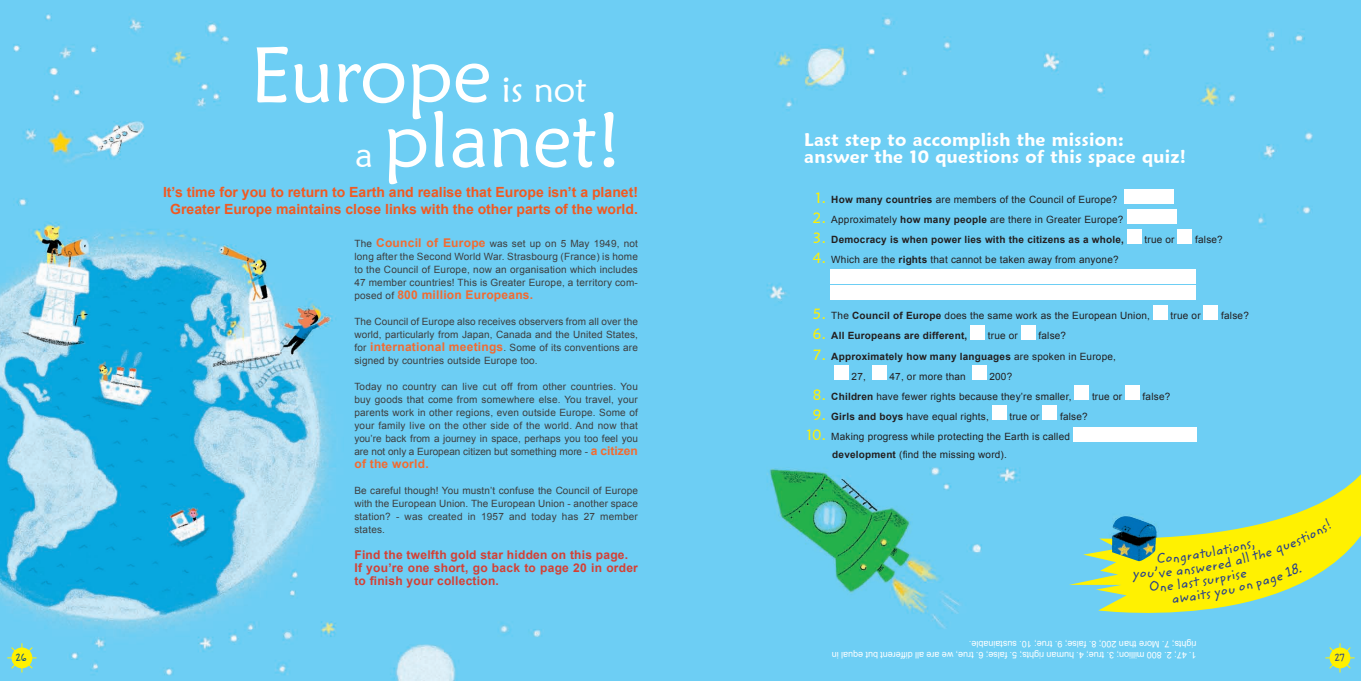
<style>
.page{position:relative;width:1361px;height:681px;background:#fff}
.page>*{position:absolute;margin:0;border:0;box-sizing:border-box;transform-origin:0 0}
.t1{font:78.6px/64.9px "Maiandra GD";color:#fff}
.t2{font:600 18px/17px "Maiandra GD";letter-spacing:.02em;color:#fff}
.t3{font:700 14px/17px "Arial";color:#f15921;text-align:center}
.t4{font:14px "Flik";color:#253f8e}
.t5{font:700 12px/13px "Arial";letter-spacing:.02em;color:#d53f33}
.t6{font:700 12px "Arial";letter-spacing:.02em;color:#f26a30}
.t7{font:11px "Flik";color:#014990}
.t8{font:11px "Flik";color:#253f8e}
.t9{font:10px/13px "Arial";letter-spacing:.02em;color:#3e3e3f;text-align:justify}
.t10{font:10px/18px "Arial";letter-spacing:.02em;color:#231f20}
.t11{font:700 10px/20px "Arial";letter-spacing:.02em;color:#231f20}
.t12{font:9px/11px "Arial";color:#fff}
.s1{font-size:35.7px}
.s2{font-weight:700;font-size:12px;color:#f26a30}
.s3{font-weight:400;font-size:10px;color:#3e3e3f}
.s4{font-family:"Maiandra GD";font-size:15px;color:#fff101}
.s5{font-weight:700}
.s6{font-family:"Maiandra GD";font-weight:400;font-size:15px;color:#fff101}
.s7{font-weight:400}
</style>
<div class="page">
<img style="left:0;top:0;width:1361px;height:680px">
<div style="left:1069px;top:306px;width:292px;height:336px;background:#6dcef4"></div>
<div style="left:1123px;top:189px;width:50px;height:14px;background:#fff"></div>
<div style="left:1126px;top:209px;width:50px;height:14px;background:#fff"></div>
<div style="left:1127px;top:229px;width:14px;height:14px;background:#fff"></div>
<div style="left:1178px;top:229px;width:14px;height:14px;background:#fff"></div>
<div style="left:830px;top:269px;width:365px;height:14px;background:#fff"></div>
<div style="left:830px;top:285px;width:365px;height:14px;background:#fff"></div>
<div style="left:1153px;top:305px;width:14px;height:14px;background:#fff"></div>
<div style="left:1204px;top:305px;width:14px;height:14px;background:#fff"></div>
<div style="left:970px;top:325px;width:14px;height:14px;background:#fff"></div>
<div style="left:1021px;top:325px;width:14px;height:14px;background:#fff"></div>
<div style="left:834px;top:365px;width:14px;height:14px;background:#fff"></div>
<div style="left:872px;top:365px;width:14px;height:14px;background:#fff"></div>
<div style="left:972px;top:365px;width:14px;height:14px;background:#fff"></div>
<div style="left:1074px;top:385px;width:15px;height:14px;background:#fff"></div>
<div style="left:1125px;top:385px;width:14px;height:14px;background:#fff"></div>
<div style="left:992px;top:405px;width:14px;height:14px;background:#fff"></div>
<div style="left:1042px;top:405px;width:15px;height:14px;background:#fff"></div>
<div style="left:1073px;top:427px;width:123px;height:14px;background:#fff"></div>
<svg style="left:1325px;top:643px;width:29px;height:29px"></svg>
<hr style="left:7px;top:657px;width:30px;height:1px;background:#fff101">
<svg style="left:10px;top:643px;width:24px;height:29px"></svg>
<img style="left:1112px;top:516px;width:44px;height:45px">
<svg style="left:1140px;top:518px;width:192px;height:85px;background:#dce532"></svg>
<h1 class="t1" style="left:355px;top:41px;width:267px;text-indent:-105px">Europe <span class="s1">is not a</span> planet!</h1>
<h3 class="t3" style="left:163px;top:183px;width:476px">It’s time for you to return to Earth and realise that Europe isn’t a planet!<br>Greater Europe maintains close links with the other parts of the world.</h3>
<p class="t9" style="left:354px;top:237px;width:285px">The <span class="s2">Council of Europe</span> was set up on 5 May 1949, not long after the Second World War. Strasbourg (France) is home to the Council of Europe, now an organisation which includes 47 member countries! This is Greater Europe, a territory com-</p>
<p class="t6" style="left:354px;top:286px;width:180px"><span class="s3">posed of</span> 800 million Europeans.</p>
<p class="t9" style="left:354px;top:315px;width:285px">The Council of Europe also receives observers from all over the world, particularly from Japan, Canada and the United States, for <span class="s2">international meetings</span>. Some of its conventions are signed by countries outside Europe too.</p>
<p class="t9" style="left:354px;top:380px;width:285px">Today no country can live cut off from other countries. You buy goods that come from somewhere else. You travel, your parents work in other regions, even outside Europe. Some of your family live on the other side of the world. And now that you’re back from a journey in space, perhaps you too feel you are not only a European citizen but something more - <span class="s2">a citizen</span></p>
<p class="t6" style="left:354px;top:455px;width:76px">of the world.</p>
<p class="t9" style="left:354px;top:484px;width:285px">Be careful though! You mustn’t confuse the Council of Europe with the European Union. The European Union - another space station? - was created in 1957 and today has 27 member states.</p>
<p class="t5" style="left:354px;top:548px;width:285px">Find the twelfth gold star hidden on this page.<br>If you’re one short, go back to page 20 in order to finish your collection.</p>
<h2 class="t2" style="left:804px;top:130px;width:383px">Last step to accomplish the mission: answer the 10 questions of this space quiz!</h2>
<p class="t10" style="left:815px;top:191px;width:303px"><span class="s4">1.</span> <span class="s5">How many countries</span> are members of the Council of Europe?</p>
<p class="t10" style="left:813px;top:211px;width:312px"><span class="s4">2.</span> Approximately <span class="s5">how many people</span> are there in Greater Europe?</p>
<p class="t11" style="left:813px;top:230px;width:313px"><span class="s6">3.</span> Democracy is when power lies with the citizens as a whole,</p>
<p class="t10" style="left:1144px;top:231px;width:32px">true or</p>
<p class="t10" style="left:1195px;top:231px;width:29px">false?</p>
<p class="t10" style="left:813px;top:251px;width:307px"><span class="s4">4.</span> Which are the <span class="s5">rights</span> that cannot be taken away from anyone?</p>
<p class="t10" style="left:813px;top:307px;width:339px"><span class="s4">5.</span> The <span class="s5">Council of Europe</span> does the same work as the European Union,</p>
<p class="t10" style="left:1170px;top:307px;width:32px">true or</p>
<p class="t10" style="left:1221px;top:307px;width:29px">false?</p>
<p class="t11" style="left:813px;top:326px;width:156px"><span class="s6">6.</span> All Europeans are different,</p>
<p class="t10" style="left:988px;top:327px;width:32px">true or</p>
<p class="t10" style="left:1038px;top:327px;width:29px">false?</p>
<p class="t11" style="left:851px;top:346px;width:266px;text-indent:-39px"><span class="s6">7.</span> Approximately how many languages <span class="s7">are spoken in Europe,<br>27,</span></p>
<p class="t10" style="left:889px;top:367px;width:78px">47, or more than</p>
<p class="t10" style="left:989px;top:367px;width:24px">200?</p>
<p class="t10" style="left:813px;top:387px;width:260px"><span class="s4">8.</span> <span class="s5">Children</span> have fewer rights because they’re smaller,</p>
<p class="t10" style="left:1092px;top:387px;width:32px">true or</p>
<p class="t10" style="left:1142px;top:387px;width:29px">false?</p>
<p class="t10" style="left:813px;top:407px;width:177px"><span class="s4">9.</span> <span class="s5">Girls and boys</span> have equal rights,</p>
<p class="t10" style="left:1009px;top:407px;width:32px">true or</p>
<p class="t10" style="left:1060px;top:407px;width:29px">false?</p>
<p class="t10" style="left:832px;top:427px;width:239px;text-indent:-26px"><span class="s4">10.</span> Making progress while protecting the Earth is called <span class="s5">development</span> (find the missing word).</p>
<h3 class="t4" style="left:1133px;top:562px;width:8px">y</h3>
<p class="t12" style="left:1196px;top:660px;width:366px;rotate:-180deg">1. 47; 2. 800 million; 3. true; 4. human rights; 5. false; 6. true, we are all different but equal in rights; 7. More than 200; 8. false; 9. true; 10. sustainable.</p>
<p class="t7" style="left:16px;top:649px;width:12px">26</p>
<p class="t8" style="left:1334px;top:649px;width:11px">27</p>
</div>
